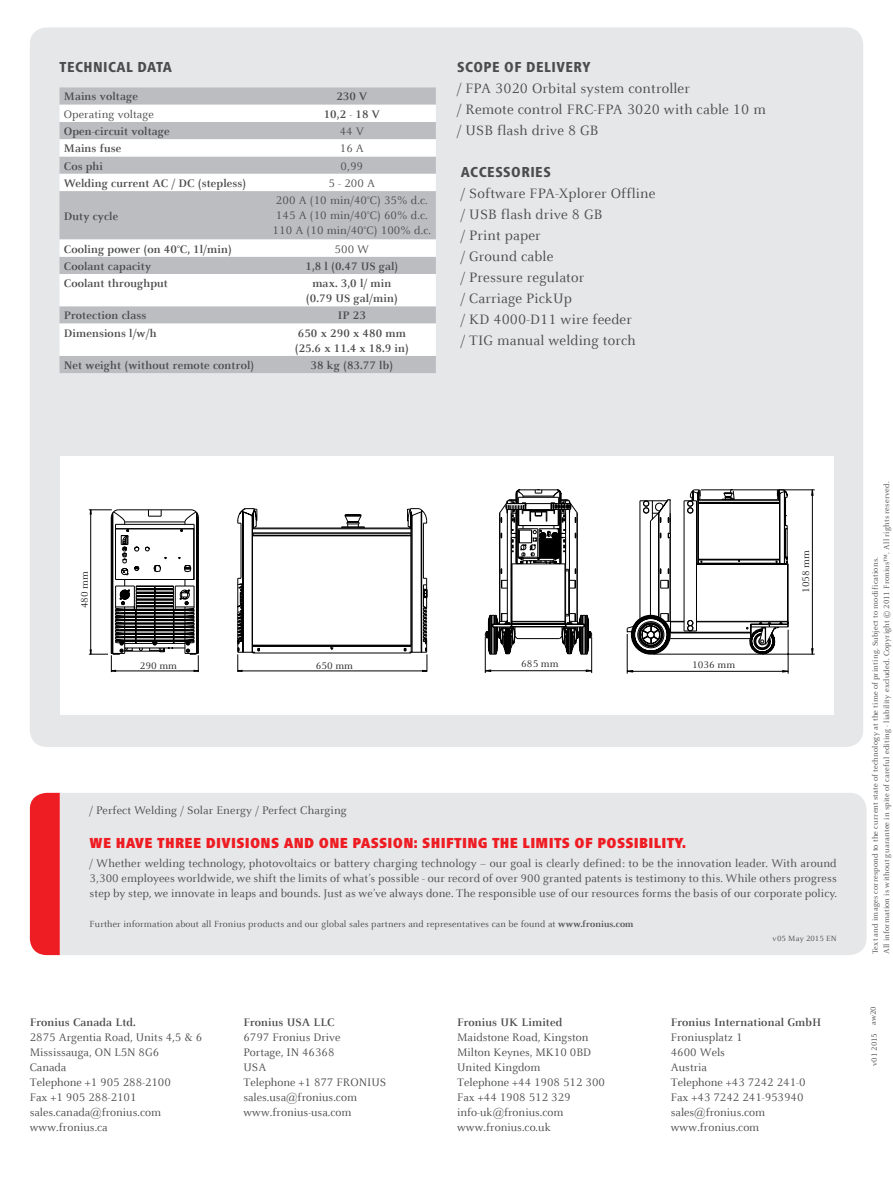
<style>
.page{position:relative;width:893px;height:1191px;background:#fff}
.page>*{position:absolute;margin:0;border:0;box-sizing:border-box;transform-origin:0 0}
.t1{font:15px/21px "Celeste Offc Pro";letter-spacing:.01em;color:#4b4c4d}
.t2{font:900 condensed 15px "Frutiger Next LTW1 G";letter-spacing:.02em;color:#ee1d23}
.t3{font:800 condensed 15px "Frutiger Next LTW1 G";letter-spacing:.03em;color:#4b4c4d}
.t4{font:12px/15px "Celeste Offc Pro";color:#4b4c4d}
.t5{font:700 12px/15px "Celeste Offc Pro";letter-spacing:.01em;color:#4b4c4d;text-align:center}
.t6{font:10.5px "Celeste Offc Pro";color:#231f20}
.t7{font:9.75px "Celeste Offc Pro";letter-spacing:.01em;color:#4b4c4d}
.t8{font:8.25px/11.2px "Celeste Offc Pro";letter-spacing:.02em;color:#4b4c4d}
.s1{font-weight:700}
</style>
<div class="page">
<div style="left:60px;top:793px;width:807px;height:162px;background:#e6e7e9"></div>
<div style="left:30px;top:793px;width:30px;height:162px;background:#ee1d23"></div>
<div style="left:30px;top:27px;width:833px;height:720px;background:#e6e7e9;border-radius:17px"></div>
<div style="left:60px;top:87px;width:376px;height:286px;background:#bcbdc0"></div>
<svg style="left:60px;top:105px;width:376px;height:251px;background:#dfe0e1"></svg>
<div style="left:60px;top:456px;width:773px;height:258px;background:#fff"></div>
<svg style="left:89px;top:508px;width:339px;height:164px"></svg>
<svg style="left:485px;top:489px;width:330px;height:185px"></svg>
<p class="t3" style="left:60px;top:58px;width:114px">TECHNICAL DATA</p>
<p class="t5" style="left:64px;top:89px;width:76px">Mains voltage</p>
<p class="t5" style="left:336px;top:89px;width:33px">230 V</p>
<p class="t4" style="left:64px;top:106px;width:92px">Operating voltage</p>
<p class="t5" style="left:324px;top:106px;width:58px">10,2 - 18 V</p>
<p class="t5" style="left:64px;top:123px;width:107px">Open-circuit voltage</p>
<p class="t4" style="left:340px;top:124px;width:26px">44 V</p>
<p class="t5" style="left:64px;top:141px;width:59px">Mains fuse</p>
<p class="t4" style="left:340px;top:141px;width:26px">16 A</p>
<p class="t5" style="left:64px;top:158px;width:41px">Cos phi</p>
<p class="t4" style="left:341px;top:158px;width:24px">0,99</p>
<p class="t5" style="left:64px;top:175px;width:184px">Welding current AC / DC (stepless)</p>
<p class="t4" style="left:329px;top:175px;width:48px">5 - 200 A</p>
<p class="t5" style="left:64px;top:208px;width:56px">Duty cycle</p>
<p class="t4" style="left:273px;top:193px;width:160px">200 A (10 min/40°C) 35% d.c.<br>145 A (10 min/40°C) 60% d.c.<br>110 A (10 min/40°C) 100% d.c.</p>
<p class="t5" style="left:64px;top:241px;width:170px">Cooling power (on 40°C, 1l/min)</p>
<p class="t4" style="left:334px;top:241px;width:36px">500 W</p>
<p class="t5" style="left:64px;top:258px;width:89px">Coolant capacity</p>
<p class="t5" style="left:305px;top:258px;width:94px">1,8 l (0.47 US gal)</p>
<p class="t5" style="left:64px;top:275px;width:106px">Coolant throughput</p>
<p class="t5" style="left:306px;top:275px;width:94px">max. 3,0 l/ min (0.79 US gal/min)</p>
<p class="t5" style="left:64px;top:308px;width:84px">Protection class</p>
<p class="t5" style="left:338px;top:308px;width:30px">IP 23</p>
<p class="t5" style="left:64px;top:325px;width:94px">Dimensions l/w/h</p>
<p class="t5" style="left:295px;top:325px;width:116px;text-align:left">650 x 290 x 480 mm (25.6 x 11.4 x 18.9 in)</p>
<p class="t5" style="left:64px;top:357px;width:192px">Net weight (without remote control)</p>
<p class="t5" style="left:311px;top:357px;width:84px">38 kg (83.77 lb)</p>
<p class="t3" style="left:457px;top:58px;width:135px">SCOPE OF DELIVERY</p>
<p class="t1" style="left:457px;top:77px;width:310px">/ FPA 3020 Orbital system controller<br>/ Remote control FRC-FPA 3020 with cable 10 m / USB flash drive 8 GB</p>
<p class="t3" style="left:461px;top:163px;width:91px">ACCESSORIES</p>
<p class="t1" style="left:461px;top:182px;width:196px">/ Software FPA-Xplorer Offline / USB flash drive 8 GB<br>/ Print paper<br>/ Ground cable<br>/ Pressure regulator<br>/ Carriage PickUp<br>/ KD 4000-D11 wire feeder<br>/ TIG manual welding torch</p>
<p class="t6" style="left:78px;top:608px;width:39px;rotate:-90deg">480 mm</p>
<p class="t6" style="left:140px;top:659px;width:39px">290 mm</p>
<p class="t6" style="left:316px;top:659px;width:39px">650 mm</p>
<p class="t4" style="left:90px;top:803px;width:259px">/ Perfect Welding / Solar Energy / Perfect Charging</p>
<p class="t6" style="left:521px;top:657px;width:39px">685 mm</p>
<p class="t6" style="left:692px;top:658px;width:44px">1036 mm</p>
<p class="t6" style="left:799px;top:593px;width:44px;rotate:-90deg">1058 mm</p>
<p class="t2" style="left:90px;top:834px;width:598px">WE HAVE THREE DIVISIONS AND ONE PASSION: SHIFTING THE LIMITS OF POSSIBILITY.</p>
<p class="t4" style="left:90px;top:855px;width:749px;text-align:justify">/ Whether welding technology, photovoltaics or battery charging technology − our goal is clearly defined: to be the innovation leader. With around 3,300 employees worldwide, we shift the limits of what’s possible - our record of over 900 granted patents is testimony to this. While others progress step by step, we innovate in leaps and bounds. Just as we’ve always done. The responsible use of our resources forms the basis of our corporate policy.</p>
<p class="t7" style="left:90px;top:917px;width:545px">Further information about all Fronius products and our global sales partners and representatives can be found at <span class="s1">www.fronius.com</span></p>
<p class="t8" style="left:773px;top:933px;width:66px">v05 May 2015 EN</p>
<p class="t8" style="left:870px;top:954px;width:474px;rotate:-90deg">Text and images correspond to the current state of technology at the time of printing. Subject to modifications.<br>All information is without guarantee in spite of careful editing - liability excluded. Copyright © 2011 Fronius™. All rights reserved.</p>
<p class="t5" style="left:30px;top:1014px;width:108px">Fronius Canada Ltd.</p>
<p class="t4" style="left:30px;top:1029px;width:174px">2875 Argentia Road, Units 4,5 &amp; 6<br>Mississauga, ON L5N 8G6<br>Canada<br>Telephone +1 905 288-2100<br>Fax +1 905 288-2101 sales.canada@fronius.com www.fronius.ca</p>
<p class="t5" style="left:243px;top:1014px;width:93px">Fronius USA LLC</p>
<p class="t4" style="left:243px;top:1029px;width:144px">6797 Fronius Drive<br>Portage, IN 46368<br>USA<br>Telephone +1 877 FRONIUS sales.usa@fronius.com www.fronius-usa.com</p>
<p class="t5" style="left:457px;top:1014px;width:107px">Fronius UK Limited</p>
<p class="t4" style="left:457px;top:1029px;width:149px">Maidstone Road, Kingston<br>Milton Keynes, MK10 0BD<br>United Kingdom<br>Telephone +44 1908 512 300<br>Fax +44 1908 512 329 info-uk@fronius.com www.fronius.co.uk</p>
<p class="t5" style="left:671px;top:1014px;width:152px">Fronius International GmbH</p>
<p class="t8" style="left:868px;top:1025px;width:20px;rotate:-90deg">aw20</p>
<p class="t4" style="left:671px;top:1029px;width:136px">Froniusplatz 1<br>4600 Wels<br>Austria<br>Telephone +43 7242 241-0<br>Fax +43 7242 241-953940 sales@fronius.com www.fronius.com</p>
<p class="t8" style="left:868px;top:1066px;width:35px;rotate:-90deg">v01 2015</p>
</div>
